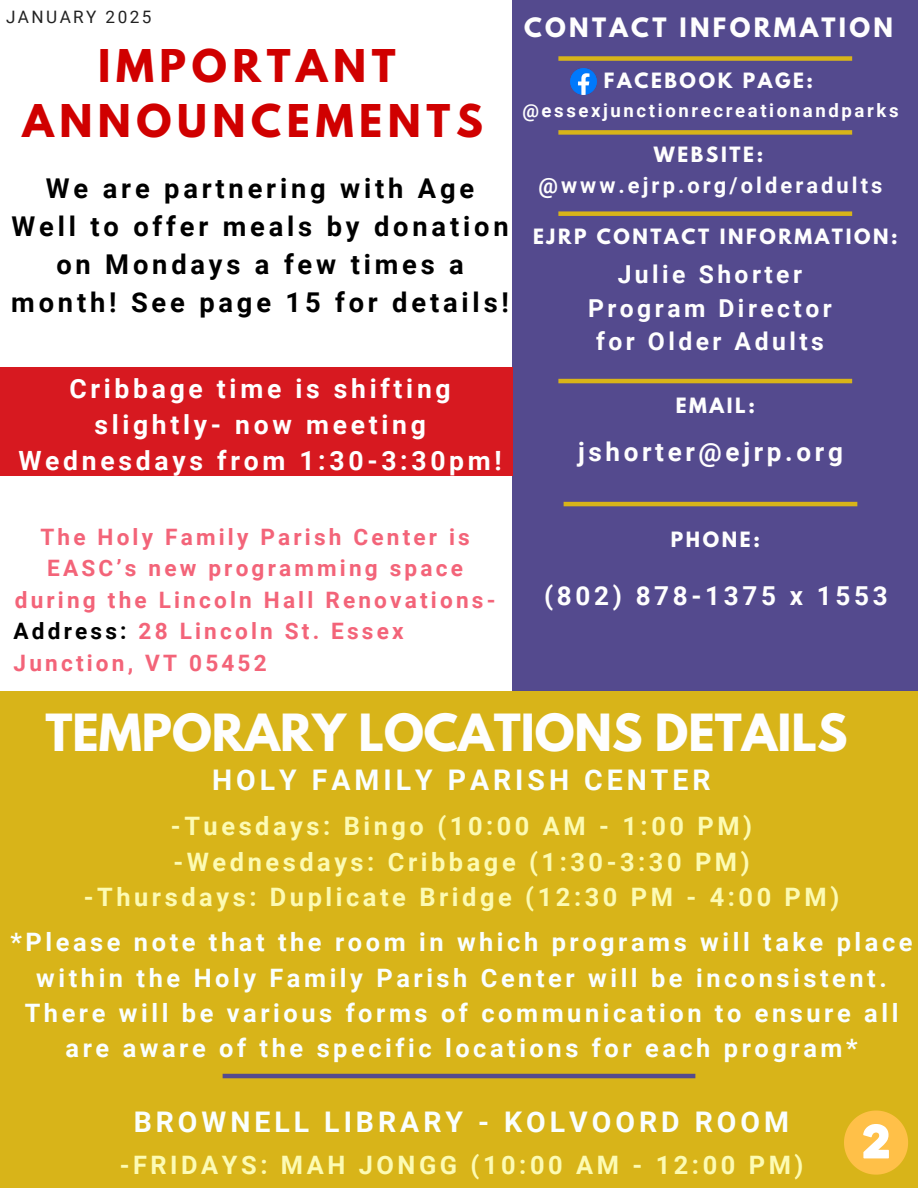
<style>
.page{position:relative;width:918px;height:1188px;background:#fff}
.page>*{position:absolute;margin:0;border:0;box-sizing:border-box;transform-origin:0 0}
.t1{font:700 45.45px "League Spartan";color:#fefefe}
.t2{font:700 40.05px/55.2px "League Spartan";letter-spacing:.14em;color:#d00000;text-align:center}
.t3{font:700 28.5px "Roboto";letter-spacing:.14em;color:#faffff}
.t4{font:700 27.3px/38px "Roboto";letter-spacing:.14em;color:#000;text-align:center}
.t5{font:700 26.55px/36px "Roboto";letter-spacing:.14em;color:#fff;text-align:center}
.t6{font:700 26.1px "Roboto";letter-spacing:.14em;color:#fefefe}
.t7{font:700 25.35px/35.4px "Roboto";letter-spacing:.14em;color:#faffff;text-align:center}
.t8{font:700 25.35px/35.4px "Roboto";letter-spacing:.14em;color:#fdfbb3;text-align:center}
.t9{font:700 24.75px/33.8px "Roboto";letter-spacing:.14em;color:#fefefe;text-align:center}
.t10{font:700 23.7px "League Spartan";letter-spacing:.14em;color:#fefefe}
.t11{font:700 22.65px/31.5px "Roboto";letter-spacing:.14em;color:#f36479;text-align:center}
.t12{font:700 21.9px "Roboto";letter-spacing:.14em;color:#fefefe}
.t13{font:700 18.75px "League Spartan";letter-spacing:.14em;color:#fefefe}
.t14{font:700 18.6px "Roboto";letter-spacing:.14em;color:#fefefe}
.t15{font:17.1px "Roboto";letter-spacing:.14em;color:#222}
.s1{color:#000}
</style>
<div class="page">
<div style="left:513px;top:0;width:405px;height:694px;background:#544a8e"></div>
<div style="left:0;top:691px;width:918px;height:497px;background:#d8b419"></div>
<div style="left:558px;top:56px;width:294px;height:5px;background:#d8b419"></div>
<img style="left:571px;top:68px;width:26px;height:26px">
<div style="left:558px;top:130px;width:294px;height:5px;background:#d8b419"></div>
<div style="left:558px;top:211px;width:294px;height:5px;background:#d8b419"></div>
<hr style="left:564px;top:502px;width:293px;height:4px;background:#d8b419">
<hr style="left:223px;top:1074px;width:472px;height:4px;background:#544a8e">
<svg style="left:844px;top:1111px;width:64px;height:64px"></svg>
<hr style="left:558px;top:379px;width:294px;height:4px;background:#d8b419">
<div style="left:0;top:367px;width:513px;height:109px;background:#d71920"></div>
<p class="t15" style="left:6px;top:8px;width:147px">JANUARY 2025</p>
<p class="t2" style="left:22px;top:43px;width:462px">IMPORTANT<br>ANNOUNCEMENTS</p>
<p class="t4" style="left:11px;top:170px;width:499px">We are partnering with Age<br>Well to offer meals by donation on Mondays a few times a month! See page 15 for details!</p>
<h4 class="t5" style="left:18px;top:371px;width:485px">Cribbage time is shifting slightly- now meeting<br>Wednesdays from 1:30-3:30pm!</h4>
<p class="t10" style="left:524px;top:16px;width:371px">CONTACT INFORMATION</p>
<p class="t13" style="left:604px;top:71px;width:211px">FACEBOOK PAGE:</p>
<p class="t14" style="left:522px;top:100px;width:378px">@essexjunctionrecreationandparks</p>
<p class="t13" style="left:654px;top:145px;width:111px">WEBSITE:</p>
<p class="t12" style="left:539px;top:172px;width:345px">@www.ejrp.org/olderadults</p>
<p class="t13" style="left:533px;top:228px;width:366px">EJRP CONTACT INFORMATION:</p>
<h6 class="t9" style="left:588px;top:258px;width:245px">Julie Shorter<br>Program Director for Older Adults</h6>
<h4 class="t13" style="left:676px;top:396px;width:81px">EMAIL:</h4>
<p class="t6" style="left:578px;top:437px;width:266px">jshorter@ejrp.org</p>
<h5 class="t11" style="left:15px;top:521px;width:482px">The Holy Family Parish Center is<br>EASC’s new programming space during the Lincoln Hall Renovations-</h5>
<p class="t11" style="left:14px;top:616px;width:392px;text-align:left"><span class="s1">Address:</span> 28 Lincoln St. Essex<br>Junction, VT 05452</p>
<p class="t13" style="left:671px;top:530px;width:90px">PHONE:</p>
<p class="t6" style="left:544px;top:581px;width:345px">(802) 878-1375 x 1553</p>
<p class="t1" style="left:46px;top:710px;width:804px">TEMPORARY LOCATIONS DETAILS</p>
<p class="t3" style="left:212px;top:763px;width:500px">HOLY FAMILY PARISH CENTER</p>
<p class="t8" style="left:84px;top:809px;width:757px">-Tuesdays: Bingo (10:00 AM - 1:00 PM) -Wednesdays: Cribbage (1:30-3:30 PM)<br>-Thursdays: Duplicate Bridge (12:30 PM - 4:00 PM)</p>
<p class="t7" style="left:11px;top:925px;width:904px">*Please note that the room in which programs will take place within the Holy Family Parish Center will be inconsistent.<br>There will be various forms of communication to ensure all are aware of the specific locations for each program*</p>
<p class="t3" style="left:134px;top:1105px;width:657px">BROWNELL LIBRARY - KOLVOORD ROOM</p>
<p class="t8" style="left:120px;top:1147px;width:685px">-FRIDAYS: MAH JONGG (10:00 AM - 12:00 PM)</p>
</div>
